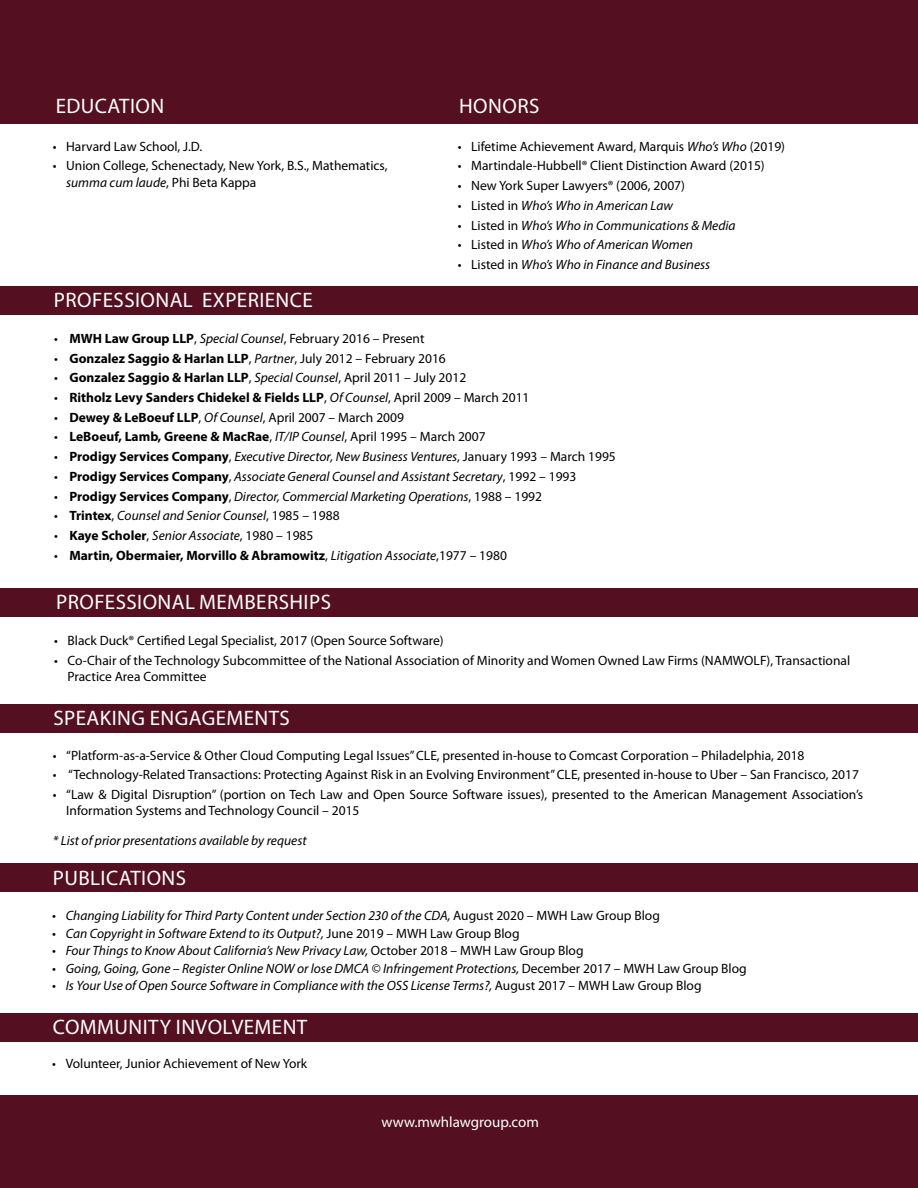
<style>
.page{position:relative;width:918px;height:1188px;background:#fff}
.page>*{position:absolute;margin:0;border:0;box-sizing:border-box;transform-origin:0 0}
.t1{font:21px "Myriad Pro";letter-spacing:.02em;color:#fff}
.t2{font:15px "Myriad Pro";color:#fff}
.t3{font:13.5px/16.2px "Myriad Pro";color:#000}
.t4{font:italic 13.5px "Myriad Pro";color:#000}
.t5{font:700 13.5px "Myriad Pro";color:#000}
.s1{font-style:italic}
.s2{font-style:normal}
.s3{font-weight:700}
.s4{font-weight:400}
.s5{font-weight:400;font-style:italic}
.s6{font-weight:700;font-style:normal}
</style>
<div class="page">
<div style="left:0;top:0;width:918px;height:123px;background:#540f21"></div>
<div style="left:0;top:1095px;width:918px;height:93px;background:#540f21"></div>
<div style="left:0;top:588px;width:918px;height:28px;background:#540f21"></div>
<div style="left:0;top:286px;width:918px;height:28px;background:#540f21"></div>
<div style="left:0;top:705px;width:918px;height:28px;background:#540f21"></div>
<div style="left:0;top:864px;width:918px;height:28px;background:#540f21"></div>
<div style="left:0;top:1013px;width:918px;height:28px;background:#540f21"></div>
<h1 class="t1" style="left:56px;top:93px;width:110px">EDUCATION</h1>
<p class="t3" style="left:53px;top:138px;width:151px">• Harvard Law School, J.D.</p>
<p class="t3" style="left:66px;top:158px;width:323px;text-indent:-14px">• Union College, Schenectady, New York, B.S., Mathematics, <span class="s1">summa cum laude</span>, Phi Beta Kappa</p>
<h1 class="t1" style="left:54px;top:287px;width:260px">PROFESSIONAL EXPERIENCE</h1>
<h1 class="t1" style="left:459px;top:93px;width:82px">HONORS</h1>
<p class="t3" style="left:458px;top:138px;width:329px">• Lifetime Achievement Award, Marquis <span class="s1">Who’s Who</span> (2019)</p>
<p class="t3" style="left:458px;top:158px;width:309px">• Martindale-Hubbell® Client Distinction Award (2015)</p>
<p class="t3" style="left:458px;top:177px;width:229px">• New York Super Lawyers® (2006, 2007)</p>
<p class="t4" style="left:458px;top:197px;width:217px"><span class="s2">• Listed in</span> Who’s Who in American Law</p>
<p class="t4" style="left:458px;top:217px;width:279px"><span class="s2">• Listed in</span> Who’s Who in Communications &amp; Media</p>
<p class="t4" style="left:458px;top:236px;width:237px"><span class="s2">• Listed in</span> Who’s Who of American Women</p>
<p class="t4" style="left:458px;top:256px;width:254px"><span class="s2">• Listed in</span> Who’s Who in Finance and Business</p>
<p class="t3" style="left:54px;top:330px;width:372px">• <span class="s3">MWH Law Group LLP</span>, <span class="s1">Special Counsel</span>, February 2016 – Present</p>
<p class="t3" style="left:54px;top:350px;width:393px">• <span class="s3">Gonzalez Saggio &amp; Harlan LLP</span>, <span class="s1">Partner</span>, July 2012 – February 2016</p>
<p class="t5" style="left:54px;top:369px;width:414px"><span class="s4">•</span> Gonzalez Saggio &amp; Harlan LLP<span class="s4">,</span> <span class="s5">Special Counsel</span><span class="s4">, April 2011 – July 2012</span></p>
<p class="t5" style="left:54px;top:389px;width:477px"><span class="s4">•</span> Ritholz Levy Sanders Chidekel &amp; Fields LLP<span class="s4">,</span> <span class="s5">Of Counsel</span><span class="s4">, April 2009 – March 2011</span></p>
<p class="t3" style="left:54px;top:409px;width:351px">• <span class="s3">Dewey &amp; LeBoeuf LLP</span>, <span class="s1">Of Counsel</span>, April 2007 – March 2009</p>
<p class="t5" style="left:54px;top:428px;width:433px"><span class="s4">•</span> LeBoeuf, Lamb, Greene &amp; MacRae<span class="s4">,</span> <span class="s5">IT/IP Counsel</span><span class="s4">, April 1995 – March 2007</span></p>
<p class="t4" style="left:54px;top:448px;width:563px"><span class="s2">•</span> <span class="s6">Prodigy Services Company</span><span class="s2">,</span> Executive Director, New Business Ventures<span class="s2">, January 1993 – March 1995</span></p>
<p class="t4" style="left:54px;top:468px;width:524px"><span class="s2">•</span> <span class="s6">Prodigy Services Company</span><span class="s2">,</span> Associate General Counsel and Assistant Secretary<span class="s2">, 1992 – 1993</span></p>
<p class="t4" style="left:54px;top:488px;width:489px"><span class="s2">•</span> <span class="s6">Prodigy Services Company</span><span class="s2">,</span> Director, Commercial Marketing Operations<span class="s2">, 1988 – 1992</span></p>
<p class="t4" style="left:54px;top:507px;width:287px"><span class="s2">•</span> <span class="s6">Trintex</span><span class="s2">,</span> Counsel and Senior Counsel<span class="s2">, 1985 – 1988</span></p>
<p class="t4" style="left:54px;top:527px;width:261px"><span class="s2">•</span> <span class="s6">Kaye Scholer</span><span class="s2">,</span> Senior Associate<span class="s2">, 1980 – 1985</span></p>
<p class="t5" style="left:54px;top:546px;width:454px"><span class="s4">•</span> Martin, Obermaier, Morvillo &amp; Abramowitz<span class="s4">,</span> <span class="s5">Litigation Associate</span><span class="s4">,1977 – 1980</span></p>
<h1 class="t1" style="left:56px;top:589px;width:276px">PROFESSIONAL MEMBERSHIPS</h1>
<p class="t3" style="left:54px;top:632px;width:391px">• Black Duck® Certified Legal Specialist, 2017 (Open Source Software)</p>
<p class="t3" style="left:68px;top:652px;width:784px;text-indent:-14px">• Co-Chair of the Technology Subcommittee of the National Association of Minority and Women Owned Law Firms (NAMWOLF), Transactional<br>Practice Area Committee</p>
<h1 class="t1" style="left:54px;top:705px;width:238px">SPEAKING ENGAGEMENTS</h1>
<p class="t3" style="left:53px;top:747px;width:753px">• “Platform-as-a-Service &amp; Other Cloud Computing Legal Issues” CLE, presented in-house to Comcast Corporation – Philadelphia, 2018</p>
<p class="t3" style="left:53px;top:766px;width:808px">• “Technology-Related Transactions: Protecting Against Risk in an Evolving Environment” CLE, presented in-house to Uber – San Francisco, 2017</p>
<p class="t3" style="left:66px;top:786px;width:798px;text-indent:-14px">• “Law &amp; Digital Disruption” (portion on Tech Law and Open Source Software issues), presented to the American Management Association’s<br>Information Systems and Technology Council – 2015</p>
<p class="t4" style="left:53px;top:832px;width:255px">* List of prior presentations available by request</p>
<h1 class="t1" style="left:53px;top:865px;width:135px">PUBLICATIONS</h1>
<p class="t4" style="left:52px;top:907px;width:609px">• Changing Liability for Third Party Content under Section 230 of the CDA, <span class="s2">August 2020 – MWH Law Group Blog</span></p>
<p class="t4" style="left:52px;top:925px;width:469px">• Can Copyright in Software Extend to its Output?, <span class="s2">June 2019 – MWH Law Group Blog</span></p>
<p class="t4" style="left:52px;top:943px;width:533px">• Four Things to Know About California’s New Privacy Law, <span class="s2">October 2018 – MWH Law Group Blog</span></p>
<p class="t4" style="left:52px;top:960px;width:696px">• Going, Going, Gone – Register Online NOW or lose DMCA © Infringement Protections, <span class="s2">December 2017 – MWH Law Group Blog</span></p>
<p class="t4" style="left:52px;top:978px;width:651px">• Is Your Use of Open Source Software in Compliance with the OSS License Terms?, <span class="s2">August 2017 – MWH Law Group Blog</span></p>
<h1 class="t1" style="left:53px;top:1014px;width:256px">COMMUNITY INVOLVEMENT</h1>
<p class="t3" style="left:52px;top:1055px;width:257px">• Volunteer, Junior Achievement of New York</p>
<p class="t2" style="left:382px;top:1113px;width:159px">www.mwhlawgroup.com</p>
</div>
